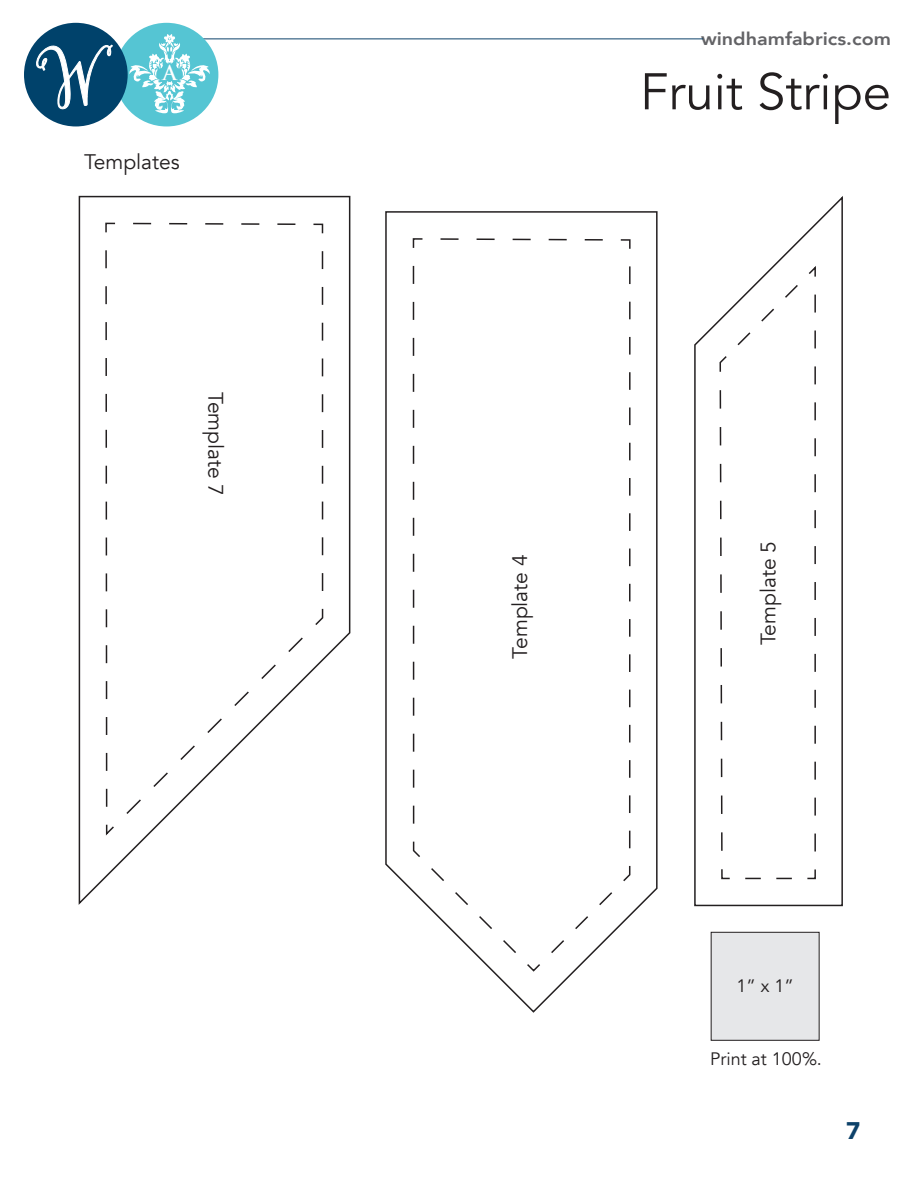
<style>
.page{position:relative;width:918px;height:1188px;background:#fff}
.page>*{position:absolute;margin:0;border:0;box-sizing:border-box;transform-origin:0 0}
.t1{font:51px "Avenir";color:#231f20}
.t2{font:900 24px "Avenir";color:#0d426a}
.t3{font:21px "Avenir";color:#231f20}
.t4{font:700 20.1px "Trajan Pro";color:#fff}
.t5{font:800 18px "Avenir";color:#636366;scale:1.1 1}
.t6{font:18px "Avenir";color:#231f20}
</style>
<div class="page">
<hr style="left:162px;top:39px;width:541px;height:1px;background:#0d426a">
<div style="left:115px;top:23px;width:103px;height:103px;background:#55c5d3;border-radius:50%"></div>
<div style="left:24px;top:23px;width:104px;height:103px;background:#00426b;border-radius:50%"></div>
<svg style="left:36px;top:44px;width:77px;height:66px"></svg>
<svg style="left:129px;top:34px;width:81px;height:79px"></svg>
<svg style="left:385px;top:211px;width:273px;height:802px"></svg>
<div style="left:711px;top:932px;width:108px;height:108px;background:#e6e7e9"></div>
<div style="left:711px;top:932px;width:109px;height:109px;border:1px solid #231f20"></div>
<svg style="left:694px;top:196px;width:149px;height:711px"></svg>
<svg style="left:78px;top:195px;width:273px;height:710px"></svg>
<p class="t4" style="left:163px;top:60px;width:16px">A</p>
<p class="t3" style="left:84px;top:150px;width:97px">Templates</p>
<p class="t3" style="left:228px;top:392px;width:106px;rotate:90deg">Template 7</p>
<p class="t5" style="left:701px;top:25px;width:174px">windhamfabrics.com</p>
<h1 class="t1" style="left:640px;top:61px;width:252px">Fruit Stripe</h1>
<p class="t3" style="left:508px;top:659px;width:106px;rotate:-90deg">Template 4</p>
<p class="t3" style="left:756px;top:645px;width:106px;rotate:-90deg">Template 5</p>
<p class="t6" style="left:736px;top:975px;width:59px">1” x 1”</p>
<p class="t6" style="left:710px;top:1048px;width:113px">Print at 100%.</p>
<p class="t2" style="left:846px;top:1110px;width:16px">7</p>
</div>
